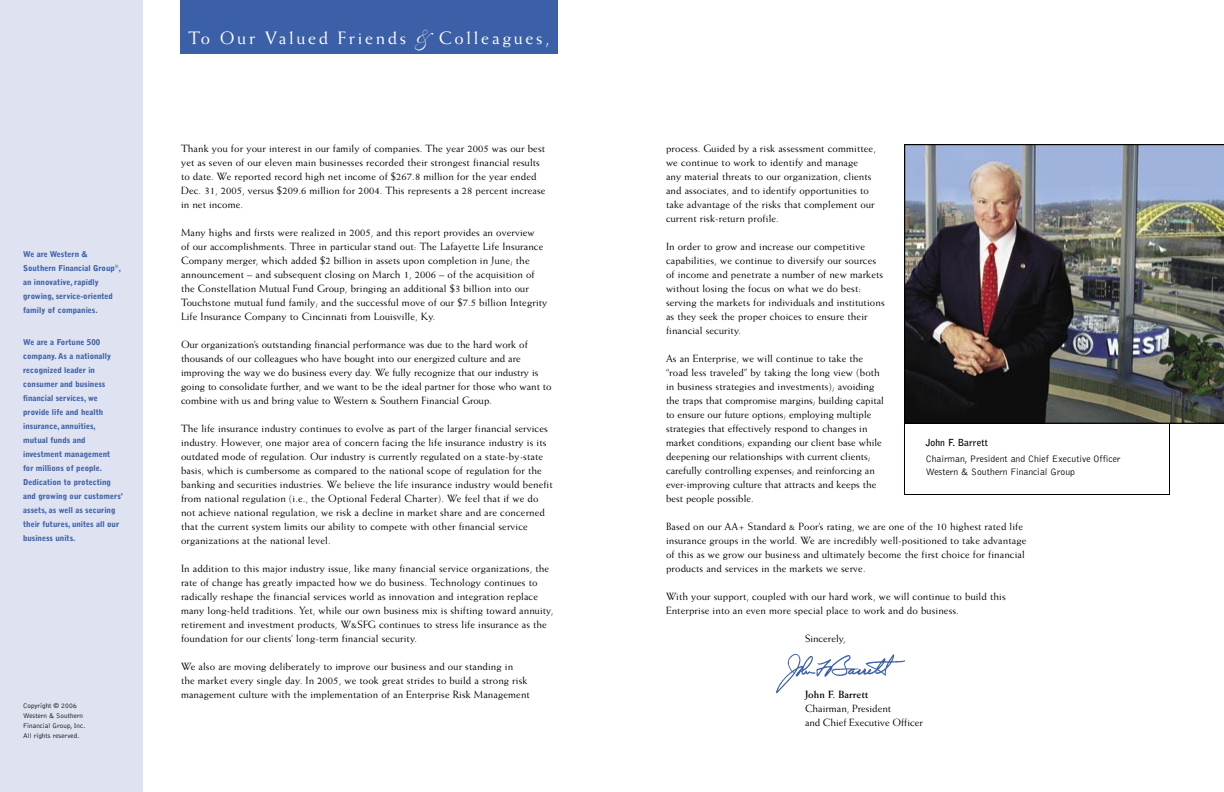
<style>
.page{position:relative;width:1224px;height:792px;background:#fff}
.page>*{position:absolute;margin:0;border:0;box-sizing:border-box;transform-origin:0 0}
.t1{font:18px "Weiss";letter-spacing:.15em;color:#fff}
.t2{font:10.5px/14px "Weiss";letter-spacing:.01em;color:#000}
.t3{font:700 10.5px "Weiss";color:#000}
.t4{font:300 9.7px/13.3px "Bell Gothic";color:#000}
.t5{font:700 9.7px "Bell Gothic";color:#000}
.Intro{font:900 8px/14px "Bell Gothic";color:#3c60a7}
.t6{font:300 7px/10px "Bell Gothic";letter-spacing:.01em;color:#000}
.s1{font-family:"Shelley Allegro Script";font-size:24px}
</style>
<div class="page">
<div style="left:0;top:0;width:143px;height:792px;background:#dfe2f0"></div>
<div style="left:180px;top:0;width:378px;height:53px;background:#3c60a7"></div>
<img style="left:776px;top:653px;width:129px;height:41px">
<div style="left:904px;top:422px;width:266px;height:73px;border:1px solid #000"></div>
<img style="left:904px;top:144px;width:320px;height:280px">
<p class="Intro" style="left:23px;top:247px;width:99px">We are Western &amp;<br>Southern Financial Group<sup>®</sup>, an innovative, rapidly growing, service-oriented family of companies.</p>
<p class="Intro" style="left:23px;top:335px;width:102px">We are a Fortune 500 company. As a nationally recognized leader in consumer and business financial services, we provide life and health insurance, annuities,<br>mutual funds and investment management<br>for millions of people.<br>Dedication to protecting and growing our customers’ assets, as well as securing their futures, unites all our business units.</p>
<p class="t6" style="left:23px;top:701px;width:64px">Copyright © 2006<br>Western &amp; Southern<br>Financial Group, Inc.</p>
<p class="t6" style="left:23px;top:731px;width:58px">All rights reserved.</p>
<p class="t1" style="left:188px;top:27px;width:363px">To Our Valued Friends <span class="s1">&amp;</span> Colleagues,</p>
<p class="t2" style="left:181px;top:142px;width:366px">Thank you for your interest in our family of companies. The year 2005 was our best yet as seven of our eleven main businesses recorded their strongest financial results to date. We reported record high net income of $267.8 million for the year ended Dec. 31, 2005, versus $209.6 million for 2004. This represents a 28 percent increase in net income.</p>
<p class="t2" style="left:181px;top:226px;width:368px">Many highs and firsts were realized in 2005, and this report provides an overview<br>of our accomplishments. Three in particular stand out: The Lafayette Life Insurance Company merger, which added $2 billion in assets upon completion in June; the announcement – and subsequent closing on March 1, 2006 – of the acquisition of the Constellation Mutual Fund Group, bringing an additional $3 billion into our Touchstone mutual fund family; and the successful move of our $7.5 billion Integrity Life Insurance Company to Cincinnati from Louisville, Ky.</p>
<p class="t2" style="left:181px;top:338px;width:372px">Our organization’s outstanding financial performance was due to the hard work of thousands of our colleagues who have bought into our energized culture and are improving the way we do business every day. We fully recognize that our industry is going to consolidate further, and we want to be the ideal partner for those who want to combine with us and bring value to Western &amp; Southern Financial Group.</p>
<p class="t2" style="left:181px;top:422px;width:373px">The life insurance industry continues to evolve as part of the larger financial services industry. However, one major area of concern facing the life insurance industry is its outdated mode of regulation. Our industry is currently regulated on a state-by-state basis, which is cumbersome as compared to the national scope of regulation for the banking and securities industries. We believe the life insurance industry would benefit from national regulation (i.e., the Optional Federal Charter). We feel that if we do not achieve national regulation, we risk a decline in market share and are concerned that the current system limits our ability to compete with other financial service organizations at the national level.</p>
<p class="t2" style="left:181px;top:562px;width:374px">In addition to this major industry issue, like many financial service organizations, the rate of change has greatly impacted how we do business. Technology continues to radically reshape the financial services world as innovation and integration replace many long-held traditions. Yet, while our own business mix is shifting toward annuity, retirement and investment products, W&amp;SFG continues to stress life insurance as the foundation for our clients’ long-term financial security.</p>
<p class="t2" style="left:181px;top:660px;width:350px">We also are moving deliberately to improve our business and our standing in<br>the market every single day. In 2005, we took great strides to build a strong risk management culture with the implementation of an Enterprise Risk Management</p>
<p class="t2" style="left:666px;top:142px;width:211px">process. Guided by a risk assessment committee, we continue to work to identify and manage any material threats to our organization, clients and associates, and to identify opportunities to take advantage of the risks that complement our current risk-return profile.</p>
<p class="t2" style="left:666px;top:240px;width:220px">In order to grow and increase our competitive capabilities, we continue to diversify our sources of income and penetrate a number of new markets without losing the focus on what we do best: serving the markets for individuals and institutions as they seek the proper choices to ensure their financial security.</p>
<p class="t2" style="left:666px;top:352px;width:219px">As an Enterprise, we will continue to take the “road less traveled” by taking the long view (both in business strategies and investments); avoiding the traps that compromise margins; building capital to ensure our future options; employing multiple strategies that effectively respond to changes in market conditions; expanding our client base while deepening our relationships with current clients; carefully controlling expenses; and reinforcing an ever-improving culture that attracts and keeps the best people possible.</p>
<p class="t2" style="left:666px;top:520px;width:362px">Based on our AA+ Standard &amp; Poor’s rating, we are one of the 10 highest rated life insurance groups in the world. We are incredibly well-positioned to take advantage of this as we grow our business and ultimately become the first choice for financial products and services in the markets we serve.</p>
<p class="t2" style="left:666px;top:590px;width:341px">With your support, coupled with our hard work, we will continue to build this<br>Enterprise into an even more special place to work and do business.</p>
<p class="t5" style="left:926px;top:437px;width:64px">John F. Barrett</p>
<p class="t4" style="left:926px;top:452px;width:196px">Chairman, President and Chief Executive Officer<br>Western &amp; Southern Financial Group</p>
<p class="t2" style="left:805px;top:632px;width:42px">Sincerely,</p>
<p class="t3" style="left:805px;top:688px;width:65px">John F. Barrett</p>
<p class="t2" style="left:805px;top:702px;width:119px">Chairman, President<br>and Chief Executive Officer</p>
</div>
